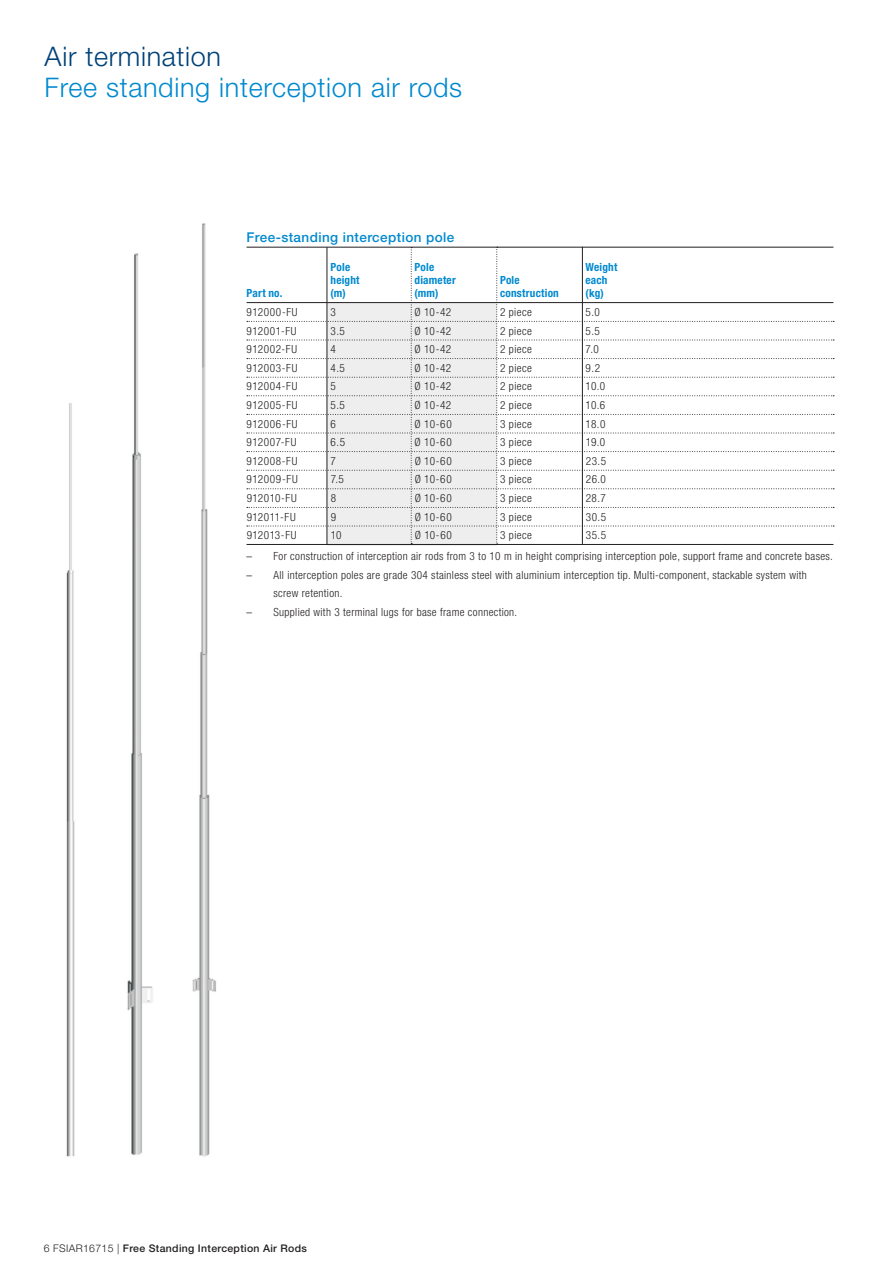
<style>
.page{position:relative;width:893px;height:1263px;background:#fff}
.page>*{position:absolute;margin:0;border:0;box-sizing:border-box;transform-origin:0 0}
.t1{font:300 27px "Helvetica Neue";letter-spacing:.025em;color:#0089cf}
.t2{font:300 27px "Helvetica Neue";letter-spacing:.025em;color:#004279}
.t3{font:500 13.5px "Helvetica Neue LT Pro";letter-spacing:.03em;color:#0089cf}
.t4{font:300 condensed 11.25px/18.6px "Helvetica Neue LT Pro";letter-spacing:.03em;color:#231f20}
.t5{font:300 condensed 11.25px "Helvetica Neue LT Pro";letter-spacing:.055em;color:#231f20}
.t6{font:700 condensed 11.25px "Helvetica Neue LT Pro";letter-spacing:.02em;color:#0089cf}
.t7{font:500 10.5px "Helvetica Neue";letter-spacing:.03em;color:#231f20}
.s1{font-family:"Helvetica Neue";font-stretch:normal}
.s2{font-weight:300}
</style>
<div class="page">
<img style="left:66px;top:403px;width:9px;height:754px">
<img style="left:192px;top:223px;width:24px;height:934px">
<img style="left:127px;top:253px;width:26px;height:902px">
<svg style="left:247px;top:247px;width:587px;height:298px"></svg>
<hr style="left:582px;top:247px;width:1px;height:297px;background:#231f20">
<h1 class="t2" style="left:45px;top:40px;width:178px">Air termination</h1>
<h1 class="t1" style="left:45px;top:71px;width:419px">Free standing interception air rods</h1>
<p class="t3" style="left:247px;top:229px;width:209px">Free-standing interception pole</p>
<p class="t6" style="left:331px;top:260px;width:21px">Pole</p>
<p class="t6" style="left:415px;top:260px;width:21px">Pole</p>
<p class="t6" style="left:586px;top:260px;width:33px">Weight</p>
<p class="t6" style="left:331px;top:273px;width:31px">height</p>
<p class="t6" style="left:415px;top:273px;width:43px">diameter</p>
<p class="t6" style="left:500px;top:273px;width:21px">Pole</p>
<p class="t6" style="left:586px;top:273px;width:23px">each</p>
<p class="t6" style="left:247px;top:287px;width:37px">Part no.</p>
<p class="t6" style="left:331px;top:287px;width:17px">(m)</p>
<p class="t6" style="left:415px;top:287px;width:25px">(mm)</p>
<p class="t6" style="left:500px;top:287px;width:60px">construction</p>
<p class="t6" style="left:586px;top:287px;width:20px">(kg)</p>
<p class="t5" style="left:247px;top:305px;width:53px">912000-FU</p>
<p class="t4" style="left:331px;top:303px;width:7px">3</p>
<p class="t4" style="left:415px;top:303px;width:38px">Ø 10-42</p>
<p class="t4" style="left:500px;top:303px;width:33px">2 piece</p>
<p class="t4" style="left:586px;top:303px;width:16px">5.0</p>
<p class="t4" style="left:247px;top:321px;width:52px">912001-FU</p>
<p class="t4" style="left:331px;top:321px;width:16px">3.5</p>
<p class="t4" style="left:415px;top:321px;width:38px">Ø 10-42</p>
<p class="t4" style="left:500px;top:321px;width:33px">2 piece</p>
<p class="t4" style="left:586px;top:321px;width:16px">5.5</p>
<p class="t5" style="left:247px;top:343px;width:52px">912002-FU</p>
<p class="t4" style="left:331px;top:340px;width:7px">4</p>
<p class="t4" style="left:415px;top:340px;width:38px">Ø 10-42</p>
<p class="t4" style="left:500px;top:340px;width:33px">2 piece</p>
<p class="t4" style="left:586px;top:340px;width:15px">7.0</p>
<p class="t5" style="left:247px;top:361px;width:52px">912003-FU</p>
<p class="t4" style="left:331px;top:358px;width:16px">4.5</p>
<p class="t4" style="left:415px;top:358px;width:38px">Ø 10-42</p>
<p class="t4" style="left:500px;top:358px;width:33px">2 piece</p>
<p class="t4" style="left:586px;top:358px;width:16px">9.2</p>
<p class="t5" style="left:247px;top:380px;width:52px">912004-FU</p>
<p class="t4" style="left:331px;top:377px;width:7px">5</p>
<p class="t4" style="left:415px;top:377px;width:38px">Ø 10-42</p>
<p class="t4" style="left:500px;top:377px;width:33px">2 piece</p>
<p class="t4" style="left:586px;top:377px;width:21px">10.0</p>
<p class="t5" style="left:247px;top:398px;width:52px">912005-FU</p>
<p class="t4" style="left:331px;top:396px;width:16px">5.5</p>
<p class="t4" style="left:415px;top:396px;width:38px">Ø 10-42</p>
<p class="t4" style="left:500px;top:396px;width:33px">2 piece</p>
<p class="t4" style="left:586px;top:396px;width:21px">10.6</p>
<p class="t5" style="left:247px;top:417px;width:52px">912006-FU</p>
<p class="t4" style="left:331px;top:414px;width:7px">6</p>
<p class="t4" style="left:415px;top:414px;width:39px">Ø 10-60</p>
<p class="t4" style="left:500px;top:414px;width:33px">3 piece</p>
<p class="t4" style="left:586px;top:414px;width:21px">18.0</p>
<p class="t4" style="left:247px;top:433px;width:51px">912007-FU</p>
<p class="t4" style="left:331px;top:433px;width:16px">6.5</p>
<p class="t4" style="left:415px;top:433px;width:39px">Ø 10-60</p>
<p class="t4" style="left:500px;top:433px;width:33px">3 piece</p>
<p class="t4" style="left:586px;top:433px;width:21px">19.0</p>
<p class="t5" style="left:247px;top:454px;width:52px">912008-FU</p>
<p class="t4" style="left:331px;top:451px;width:7px">7</p>
<p class="t4" style="left:415px;top:451px;width:39px">Ø 10-60</p>
<p class="t4" style="left:500px;top:451px;width:33px">3 piece</p>
<p class="t4" style="left:586px;top:451px;width:22px">23.5</p>
<p class="t5" style="left:247px;top:473px;width:53px">912009-FU</p>
<p class="t4" style="left:331px;top:470px;width:15px">7.5</p>
<p class="t4" style="left:415px;top:470px;width:39px">Ø 10-60</p>
<p class="t4" style="left:500px;top:470px;width:33px">3 piece</p>
<p class="t4" style="left:586px;top:470px;width:22px">26.0</p>
<p class="t4" style="left:247px;top:489px;width:52px">912010-FU</p>
<p class="t4" style="left:331px;top:489px;width:7px">8</p>
<p class="t4" style="left:415px;top:489px;width:39px">Ø 10-60</p>
<p class="t4" style="left:500px;top:489px;width:33px">3 piece</p>
<p class="t4" style="left:586px;top:489px;width:22px">28.7</p>
<p class="t4" style="left:247px;top:507px;width:51px">912011-FU</p>
<p class="t4" style="left:331px;top:507px;width:7px">9</p>
<p class="t4" style="left:415px;top:507px;width:39px">Ø 10-60</p>
<p class="t4" style="left:500px;top:507px;width:33px">3 piece</p>
<p class="t4" style="left:586px;top:507px;width:22px">30.5</p>
<p class="t4" style="left:247px;top:526px;width:51px">912013-FU</p>
<p class="t4" style="left:331px;top:526px;width:12px">10</p>
<p class="t4" style="left:415px;top:526px;width:39px">Ø 10-60</p>
<p class="t4" style="left:500px;top:526px;width:33px">3 piece</p>
<p class="t4" style="left:586px;top:526px;width:22px">35.5</p>
<p class="t4" style="left:247px;top:547px;width:588px"><span class="s1">–</span> For construction of interception air rods from 3 to 10 m in height comprising interception pole, support frame and concrete bases.</p>
<p class="t4" style="left:274px;top:565px;width:535px;text-indent:-27px"><span class="s1">–</span> All interception poles are grade 304 stainless steel with aluminium interception tip. Multi-component, stackable system with screw retention.</p>
<p class="t4" style="left:247px;top:603px;width:272px"><span class="s1">–</span> Supplied with 3 terminal lugs for base frame connection.</p>
<p class="t7" style="left:44px;top:1242px;width:265px"><span class="s2">6 FSIAR16715 |</span> Free Standing Interception Air Rods</p>
</div>
